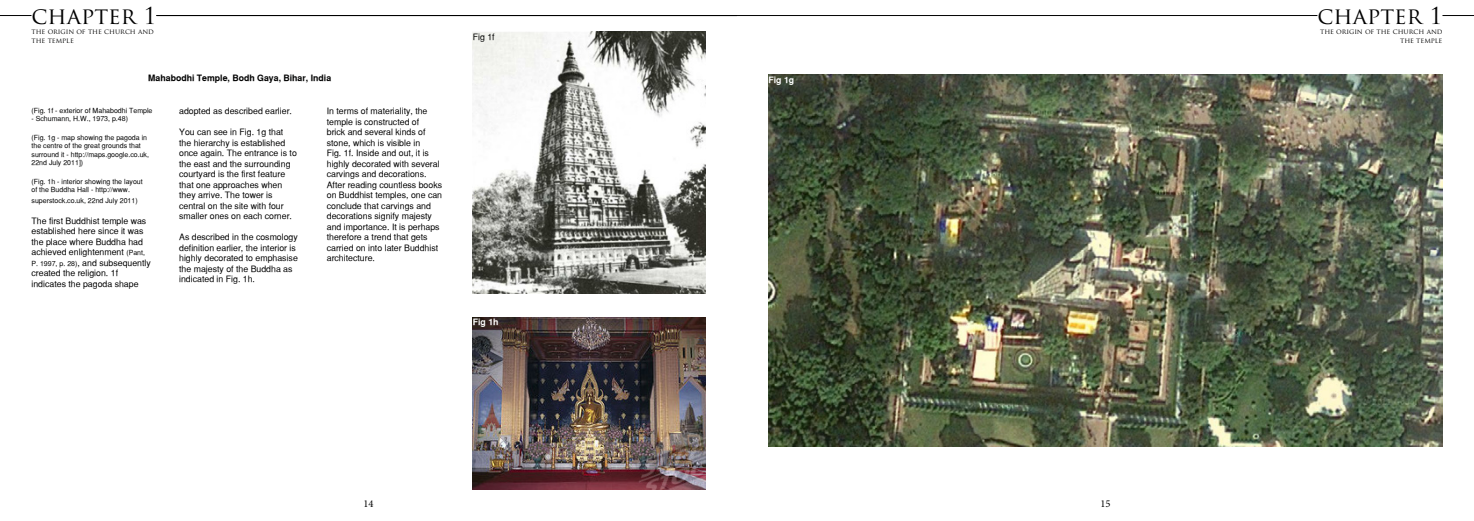
<style>
.page{position:relative;width:1474px;height:521px;background:#fff}
.page>*{position:absolute;margin:0;border:0;box-sizing:border-box;transform-origin:0 0}
.t1{font:22.75px "Trajan Pro";color:#000101}
.t2{font:10.5px "Minion Pro";color:#000}
.t3{font:8.75px/10.5px "Sans Serif";color:#000101}
.t4{font:700 8.75px "Sans Serif";color:#000101}
.t5{font:700 8.75px "Sans Serif";color:#fff}
.t6{font:7px/8.4px "Sans Serif";color:#000101}
.t7{font:7px/8.4px "Trajan Pro";color:#000101;text-align:right}
.s1{font-size:7px}
</style>
<div class="page">
<hr style="left:1442px;top:15px;width:31px;height:1px;background:#000">
<hr style="left:156px;top:15px;width:1161px;height:1px;background:#000">
<hr style="left:0;top:15px;width:31px;height:1px;background:#000">
<img style="left:473px;top:32px;width:232px;height:262px">
<img style="left:473px;top:317px;width:232px;height:172px">
<img style="left:768px;top:74px;width:674px;height:373px">
<h1 class="t1" style="left:32px;top:1px;width:126px">CHAPTER 1</h1>
<p class="t7" style="left:32px;top:28px;width:124px;text-align:left">THE ORIGIN OF THE CHURCH AND<br>THE TEMPLE</p>
<p class="t4" style="left:148px;top:73px;width:184px">Mahabodhi Temple, Bodh Gaya, Bihar, India</p>
<p class="t3" style="left:179px;top:106px;width:114px">adopted as described earlier.</p>
<p class="t3" style="left:179px;top:127px;width:119px">You can see in Fig. 1g that the hierarchy is established once again. The entrance is to the east and the surrounding courtyard is the first feature that one approaches when they arrive. The tower is central on the site with four smaller ones on each corner.</p>
<p class="t3" style="left:179px;top:232px;width:120px">As described in the cosmology definition earlier, the interior is highly decorated to emphasise the majesty of the Buddha as indicated in Fig. 1h.</p>
<p class="t6" style="left:32px;top:106px;width:122px">(Fig. 1f - exterior of Mahabodhi Temple</p>
<p class="t6" style="left:32px;top:114px;width:98px">- Schumann, H.W., 1973, p.48)</p>
<p class="t6" style="left:32px;top:133px;width:119px">(Fig. 1g - map showing the pagoda in the centre of the great grounds that surround it - http://maps.google.co.uk,<br>22nd July 2011])</p>
<p class="t6" style="left:32px;top:177px;width:113px">(Fig. 1h - interior showing the layout of the Buddha Hall - http://www.</p>
<p class="t6" style="left:32px;top:196px;width:108px">superstock.co.uk, 22nd July 2011)</p>
<p class="t3" style="left:31px;top:215px;width:121px">The first Buddhist temple was established here since it was the place where Buddha had achieved enlightenment <span class="s1">(Pant,<br>P. 1997, p. 28)</span>, and subsequently created the religion. 1f indicates the pagoda shape</p>
<p class="t3" style="left:327px;top:106px;width:117px">In terms of materiality, the temple is constructed of<br>brick and several kinds of stone, which is visible in<br>Fig. 1f. Inside and out, it is highly decorated with several carvings and decorations.<br>After reading countless books on Buddhist temples, one can conclude that carvings and decorations signify majesty and importance. It is perhaps therefore a trend that gets carried on into later Buddhist architecture.</p>
<p class="t3" style="left:473px;top:31px;width:23px">Fig 1f</p>
<p class="t5" style="left:473px;top:317px;width:27px">Fig 1h</p>
<p class="t2" style="left:363px;top:496px;width:12px">14</p>
<p class="t5" style="left:768px;top:74px;width:27px">Fig 1g</p>
<p class="t2" style="left:1100px;top:496px;width:12px">15</p>
<h1 class="t1" style="left:1317px;top:1px;width:126px">CHAPTER 1</h1>
<p class="t7" style="left:1319px;top:28px;width:124px">THE ORIGIN OF THE CHURCH AND<br>THE TEMPLE</p>
</div>
